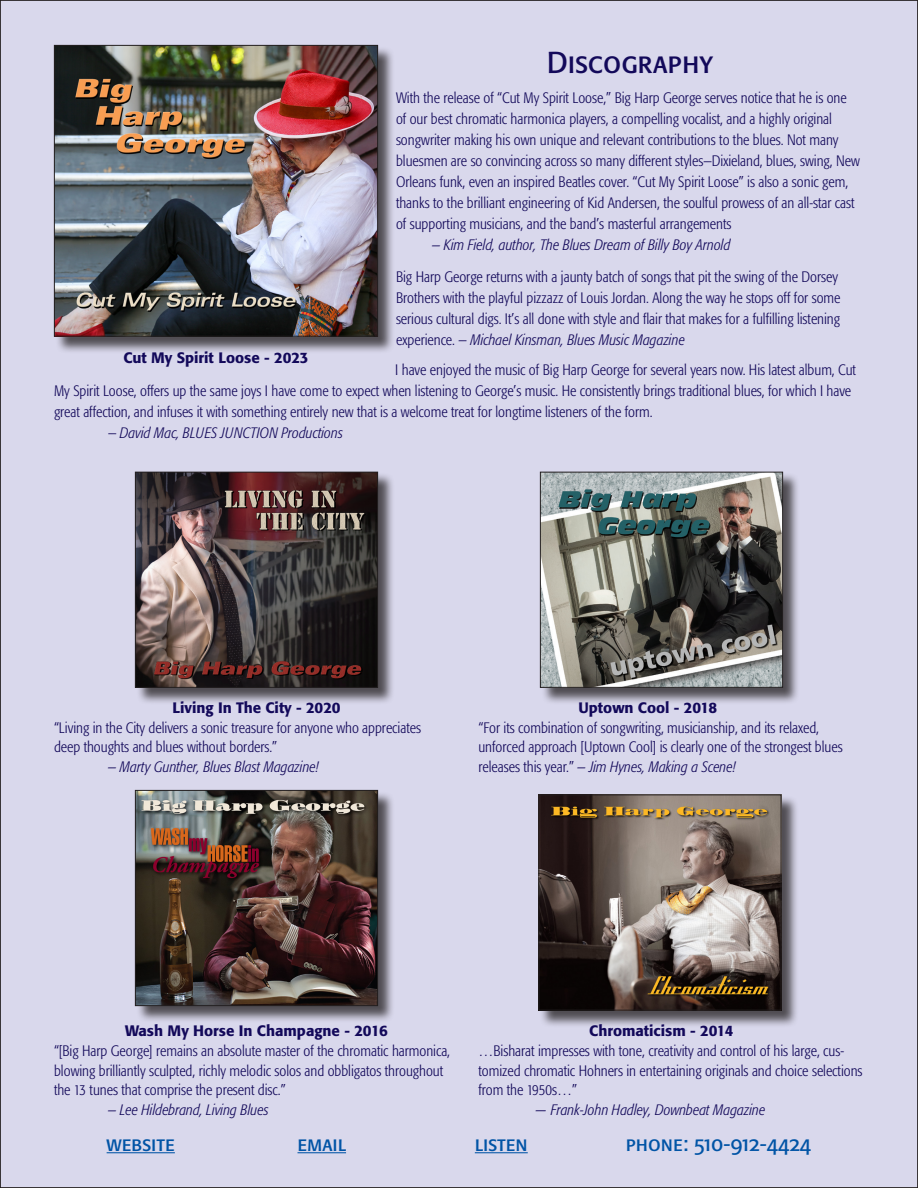
<style>
.page{position:relative;width:918px;height:1188px;background:#d9d8ec}
.page>*{position:absolute;margin:0;border:0;box-sizing:border-box;transform-origin:0 0}
.Sub_Heads{font:30px "Formata Regular SC";color:#13095a}
.Sub_Heads-2{font:21px "Formata Regular SC";color:#0154a6}
.Body_Copy{font:300 condensed 15px/21px "Formata";color:#13095a}
.Body_Copy-2{font:italic 300 condensed 15px "Formata";color:#13095a}
.Sub_Sub_Heads{font:500 15px "Formata";color:#13095a}
.s1{font-style:italic}
.s2{font-style:normal}
.s3{font-stretch:normal}
</style>
<div class="page">
<div style="left:541px;top:472px;width:259px;height:233px;background:#231f20;opacity:.75"></div>
<img style="left:542px;top:474px;width:239px;height:212px">
<div style="left:540px;top:472px;width:243px;height:216px;border:1px solid #231f20"></div>
<div style="left:136px;top:472px;width:259px;height:233px;background:#231f20;opacity:.75"></div>
<img style="left:137px;top:474px;width:239px;height:212px">
<div style="left:135px;top:472px;width:243px;height:216px;border:1px solid #231f20"></div>
<div style="left:55px;top:46px;width:340px;height:308px;background:#231f20;opacity:.75"></div>
<img style="left:56px;top:47px;width:320px;height:288px">
<div style="left:54px;top:45px;width:324px;height:292px;border:1px solid #231f20"></div>
<div style="left:136px;top:791px;width:259px;height:232px;background:#231f20;opacity:.75"></div>
<img style="left:137px;top:792px;width:239px;height:212px">
<div style="left:135px;top:790px;width:243px;height:216px;border:1px solid #231f20"></div>
<div style="left:539px;top:795px;width:259px;height:232px;background:#231f20;opacity:.75"></div>
<img style="left:540px;top:797px;width:239px;height:212px">
<div style="left:538px;top:795px;width:243px;height:216px;border:1px solid #231f20"></div>
<hr style="left:107px;top:1152px;width:68px;height:1px;background:#0154a6">
<hr style="left:298px;top:1152px;width:48px;height:1px;background:#0154a6">
<hr style="left:475px;top:1152px;width:53px;height:1px;background:#0154a6">
<p class="Sub_Heads" style="left:547px;top:45px;width:168px">Discography</p>
<p class="Body_Copy" style="left:396px;top:88px;width:465px">With the release of “Cut My Spirit Loose,” Big Harp George serves notice that he is one of our best chromatic harmonica players, a compelling vocalist, and a highly original songwriter making his own unique and relevant contributions to the blues. Not many bluesmen are so convincing across so many different styles—Dixieland, blues, swing, New Orleans funk, even an inspired Beatles cover. “Cut My Spirit Loose” is also a sonic gem, thanks to the brilliant engineering of Kid Andersen, the soulful prowess of an all-star cast of supporting musicians, and the band’s masterful arrangements</p>
<p class="Body_Copy-2" style="left:432px;top:237px;width:300px">— Kim Field, author, The Blues Dream of Billy Boy Arnold</p>
<p class="Body_Copy" style="left:396px;top:266px;width:446px">Big Harp George returns with a jaunty batch of songs that pit the swing of the Dorsey Brothers with the playful pizzazz of Louis Jordan. Along the way he stops off for some serious cultural digs. It’s all done with style and flair that makes for a fulfilling listening experience. — <span class="s1">Michael Kinsman, Blues Music Magazine</span></p>
<p class="Body_Copy" style="left:54px;top:359px;width:804px;text-indent:341px">I have enjoyed the music of Big Harp George for several years now. His latest album, Cut<br>My Spirit Loose, offers up the same joys I have come to expect when listening to George’s music. He consistently brings traditional blues, for which I have great affection, and infuses it with something entirely new that is a welcome treat for longtime listeners of the form.</p>
<p class="Body_Copy-2" style="left:108px;top:424px;width:237px"><span class="s2">—</span> David Mac, BLUES JUNCTION Productions</p>
<p class="Sub_Sub_Heads" style="left:123px;top:349px;width:187px">Cut My Spirit Loose - 2023</p>
<p class="Sub_Sub_Heads" style="left:172px;top:699px;width:170px">Living In The City - 2020</p>
<p class="Sub_Sub_Heads" style="left:579px;top:699px;width:140px">Uptown Cool - 2018</p>
<p class="Body_Copy" style="left:54px;top:718px;width:369px;line-height:19.5px">“Living in the City delivers a sonic treasure for anyone who appreciates deep thoughts and blues without borders.”</p>
<p class="Body_Copy-2" style="left:108px;top:758px;width:212px">— Marty Gunther, Blues Blast Magazine!</p>
<p class="Body_Copy" style="left:478px;top:718px;width:366px;line-height:19.5px">“For its combination of songwriting, musicianship, and its relaxed, unforced approach [Uptown Cool] is clearly one of the strongest blues releases this year.” <span class="s1">— Jim Hynes, Making a Scene!</span></p>
<p class="Sub_Sub_Heads" style="left:125px;top:1022px;width:264px">Wash My Horse In Champagne - 2016</p>
<p class="Sub_Sub_Heads" style="left:589px;top:1022px;width:146px">Chromaticism - 2014</p>
<p class="Body_Copy" style="left:54px;top:1041px;width:398px;line-height:19.5px">“[Big Harp George] remains an absolute master of the chromatic harmonica, blowing brilliantly sculpted, richly melodic solos and obbligatos throughout the 13 tunes that comprise the present disc.”</p>
<p class="Body_Copy-2" style="left:108px;top:1101px;width:162px">— Lee Hildebrand, Living Blues</p>
<p class="Body_Copy" style="left:478px;top:1041px;width:386px;line-height:19.5px">…Bisharat impresses with tone, creativity and control of his large, cus&shy;tomized chromatic Hohners in entertaining originals and choice selections from the 1950s…”</p>
<p class="Body_Copy-2" style="left:536px;top:1101px;width:231px"><span class="s3">—</span> Frank-John Hadley, Downbeat Magazine</p>
<p class="Sub_Heads-2" style="left:107px;top:1131px;width:70px">website</p>
<p class="Sub_Heads-2" style="left:298px;top:1131px;width:50px">email</p>
<p class="Sub_Heads-2" style="left:475px;top:1131px;width:54px">listen</p>
<p class="Sub_Heads-2" style="left:626px;top:1131px;width:187px">phone: 510-912-4424</p>
</div>
